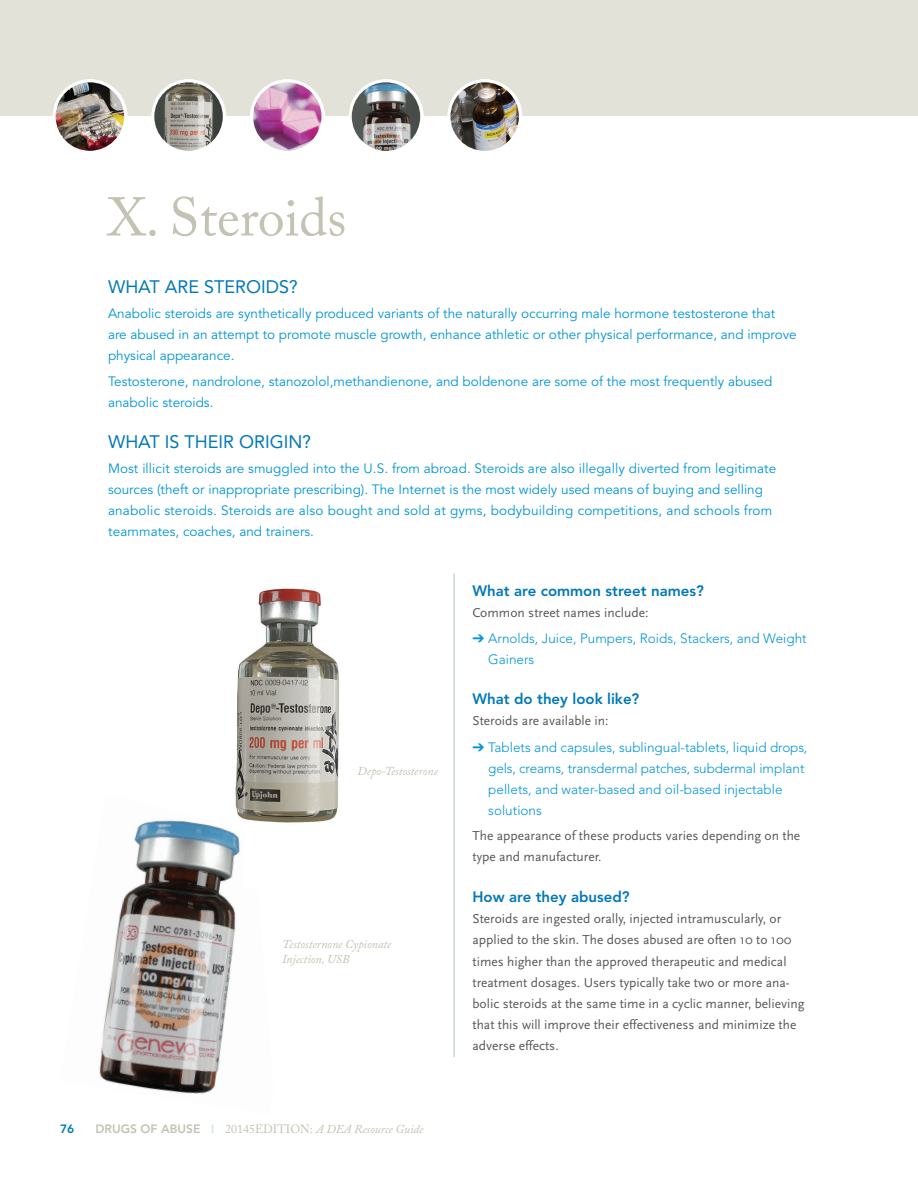
<style>
.page{position:relative;width:918px;height:1188px;background:#fff}
.page>*{position:absolute;margin:0;border:0;box-sizing:border-box;transform-origin:0 0}
.t1{font:54px "Adobe Caslon Pro";color:#c3c2b3}
.t2{font:18px "Avenir";color:#0078b9}
.t3{font:800 15px "Avenir";color:#0078b9}
.t4{font:13.5px/21px "Avenir";color:#0095d9}
.t5{font:13.5px/21px "Scala Sans";color:#57585a}
.t6{font:300 13.5px/21px "Avenir";color:#0095d9}
.t7{font:italic 12px/15px "Adobe Caslon Pro";color:#c3c2b3}
.t8{font:800 12px "Avenir";color:#0078b9}
.s1{font-family:"Avenir";font-weight:800;font-style:normal}
.s2{font-family:"Avenir";font-weight:800;font-style:normal;color:#cfe7ee}
.s3{font-style:normal}
</style>
<div class="page">
<div style="left:0;top:0;width:918px;height:116px;background:#e3e2d9"></div>
<hr style="left:454px;top:573px;width:1px;height:484px;background:#afc2cc">
<img style="left:54px;top:81px;width:72px;height:71px;border-radius:36px">
<div style="left:53px;top:79px;width:74px;height:75px;border:3px solid #fff;border-radius:50%"></div>
<img style="left:153px;top:81px;width:71px;height:71px;border-radius:36px">
<div style="left:151px;top:79px;width:75px;height:75px;border:3px solid #fff;border-radius:50%"></div>
<img style="left:252px;top:81px;width:71px;height:71px;border-radius:36px">
<div style="left:250px;top:79px;width:75px;height:75px;border:3px solid #fff;border-radius:50%"></div>
<img style="left:350px;top:81px;width:72px;height:71px;border-radius:36px">
<div style="left:349px;top:79px;width:74px;height:75px;border:3px solid #fff;border-radius:50%"></div>
<img style="left:449px;top:81px;width:71px;height:71px;border-radius:36px">
<div style="left:447px;top:79px;width:75px;height:75px;border:3px solid #fff;border-radius:50%"></div>
<img style="left:235px;top:588px;width:105px;height:235px">
<img style="left:99px;top:793px;width:175px;height:301px">
<h1 class="t1" style="left:108px;top:185px;width:240px">X. Steroids</h1>
<h2 class="t2" style="left:108px;top:276px;width:191px">WHAT ARE STEROIDS?</h2>
<p class="t4" style="left:108px;top:303px;width:690px">Anabolic steroids are synthetically produced variants of the naturally occurring male hormone testosterone that are abused in an attempt to promote muscle growth, enhance athletic or other physical performance, and improve physical appearance.</p>
<p class="t4" style="left:108px;top:372px;width:666px">Testosterone, nandrolone, stanozolol,methandienone, and boldenone are some of the most frequently abused anabolic steroids.</p>
<h2 class="t2" style="left:108px;top:431px;width:205px">WHAT IS THEIR ORIGIN?</h2>
<p class="t4" style="left:108px;top:458px;width:670px">Most illicit steroids are smuggled into the U.S. from abroad. Steroids are also illegally diverted from legitimate sources (theft or inappropriate prescribing). The Internet is the most widely used means of buying and selling anabolic steroids. Steroids are also bought and sold at gyms, bodybuilding competitions, and schools from teammates, coaches, and trainers.</p>
<p class="t7" style="left:358px;top:764px;width:82px">Depo-Testosterone</p>
<p class="t7" style="left:282px;top:936px;width:111px">Testosternone Cypionate<br>Injection, USB</p>
<p class="t8" style="left:60px;top:1121px;width:16px">76</p>
<p class="t7" style="left:96px;top:1121px;width:329px"><span class="s1">DRUGS OF ABUSE</span> <span class="s2">I</span> <span class="s3">20145EDITION:</span> A DEA Resource Guide</p>
<p class="t3" style="left:472px;top:582px;width:233px">What are common street names?</p>
<p class="t5" style="left:472px;top:602px;width:177px">Common street names include:</p>
<p class="t6" style="left:488px;top:628px;width:320px;text-indent:-16px">➔ Arnolds, Juice, Pumpers, Roids, Stackers, and Weight<br>Gainers</p>
<p class="t3" style="left:472px;top:690px;width:168px">What do they look like?</p>
<p class="t5" style="left:472px;top:711px;width:138px">Steroids are available in:</p>
<p class="t6" style="left:488px;top:737px;width:321px;text-indent:-16px">➔ Tablets and capsules, sublingual-tablets, liquid drops, gels, creams, transdermal patches, subdermal implant pellets, and water-based and oil-based injectable solutions</p>
<p class="t5" style="left:472px;top:825px;width:329px">The appearance of these products varies depending on the type and manufacturer.</p>
<p class="t3" style="left:472px;top:888px;width:159px">How are they abused?</p>
<p class="t5" style="left:472px;top:909px;width:334px">Steroids are ingested orally, injected intramuscularly, or applied to the skin. The doses abused are often 10 to 100 times higher than the approved therapeutic and medical treatment dosages. Users typically take two or more ana&shy;bolic steroids at the same time in a cyclic manner, believing that this will improve their effectiveness and minimize the adverse effects.</p>
</div>
